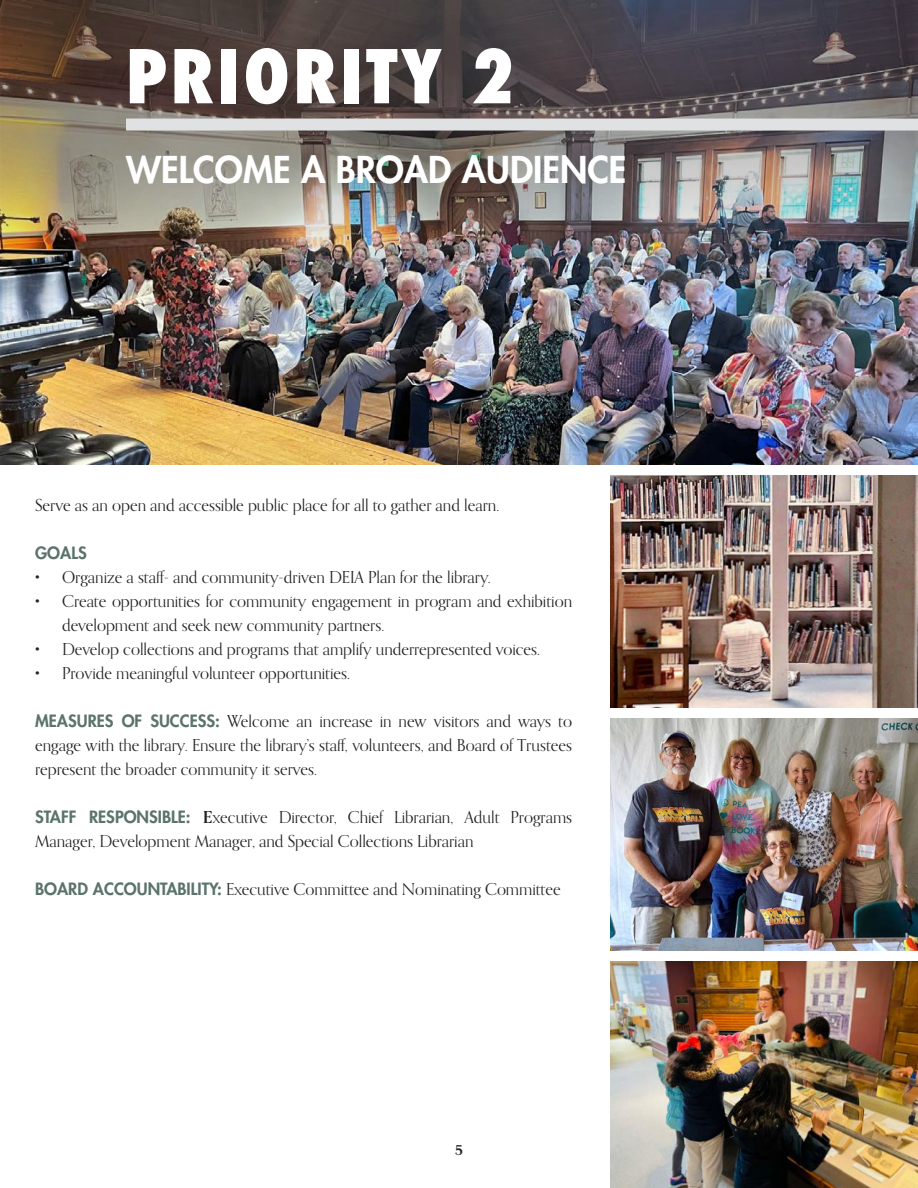
<style>
.page{position:relative;width:918px;height:1188px;background:#fff}
.page>*{position:absolute;margin:0;border:0;box-sizing:border-box;transform-origin:0 0}
.TOC_Header_Text{font:800 condensed 72px "Futura";letter-spacing:.05em;color:#fff}
.TOC_Header_Text-2{font:800 36px "Futura Std";color:#fff}
.Body_Text_-_For_Excerpt{font:16.5px/24px "Orpheus Pro";color:#231f20}
.Body_Text_-_For_Excerpt-2{font:800 16.5px "Futura Std";color:#5b736c}
.t1{font:700 13.5px "Orpheus Pro";color:#231f20}
.s1{font-family:"Futura Std";font-weight:800;color:#5b736c}
.s2{font-weight:700}
</style>
<div class="page">
<img style="left:0;top:266px;width:918px;height:199px">
<img style="left:0;top:0;width:918px;height:266px">
<img style="left:610px;top:718px;width:308px;height:233px">
<img style="left:610px;top:476px;width:308px;height:232px">
<img style="left:610px;top:962px;width:308px;height:226px">
<div style="left:126px;top:119px;width:792px;height:12px;background:#e0e1e3"></div>
<p class="TOC_Header_Text" style="left:126px;top:28px;width:390px">PRIORITY 2</p>
<p class="TOC_Header_Text-2" style="left:126px;top:147px;width:502px">WELCOME A BROAD AUDIENCE</p>
<p class="Body_Text_-_For_Excerpt" style="left:35px;top:493px;width:466px">Serve as an open and accessible public place for all to gather and learn.</p>
<p class="Body_Text_-_For_Excerpt-2" style="left:35px;top:543px;width:53px">GOALS</p>
<p class="Body_Text_-_For_Excerpt" style="left:35px;top:565px;width:457px">• Organize a staff- and community-driven DEIA Plan for the library.</p>
<p class="Body_Text_-_For_Excerpt" style="left:62px;top:589px;width:512px;text-indent:-27px">• Create opportunities for community engagement in program and exhibition development and seek new community partners.</p>
<p class="Body_Text_-_For_Excerpt" style="left:35px;top:637px;width:506px">• Develop collections and programs that amplify underrepresented voices.</p>
<p class="Body_Text_-_For_Excerpt" style="left:35px;top:661px;width:316px">• Provide meaningful volunteer opportunities.</p>
<p class="Body_Text_-_For_Excerpt" style="left:35px;top:709px;width:538px;text-align:justify"><span class="s1">MEASURES OF SUCCESS:</span> Welcome an increase in new visitors and ways to engage with the library. Ensure the library’s staff, volunteers, and Board of Trustees represent the broader community it serves.</p>
<p class="Body_Text_-_For_Excerpt" style="left:35px;top:805px;width:539px"><span class="s1">STAFF RESPONSIBLE:</span> <span class="s2">E</span>xecutive Director, Chief Librarian, Adult Programs<br>Manager, Development Manager, and Special Collections Librarian</p>
<p class="Body_Text_-_For_Excerpt" style="left:35px;top:877px;width:527px"><span class="s1">BOARD ACCOUNTABILITY:</span> Executive Committee and Nominating Committee</p>
<p class="t1" style="left:455px;top:1141px;width:9px">5</p>
</div>
